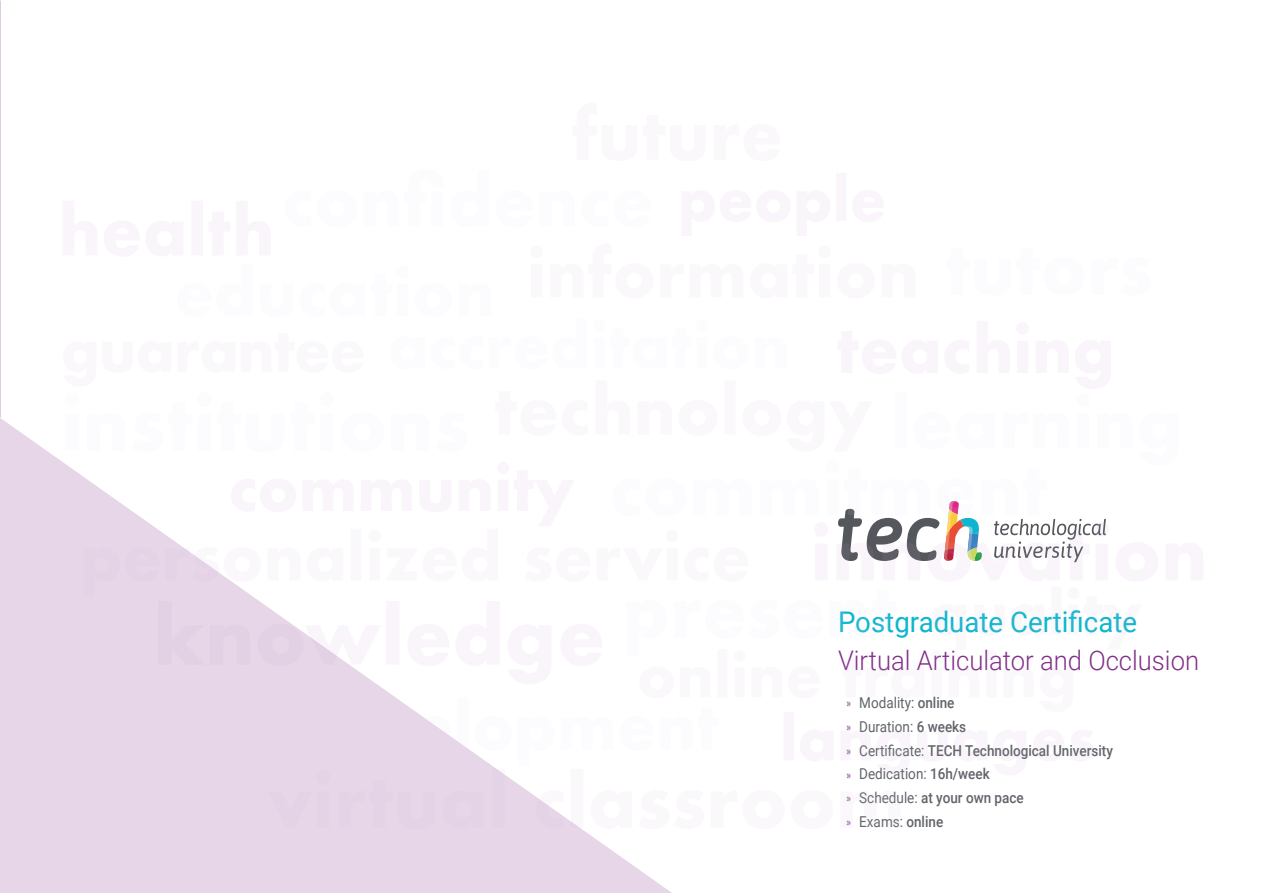
<style>
.page{position:relative;width:1263px;height:893px;background:#fff}
.page>*{position:absolute;margin:0;border:0;box-sizing:border-box;transform-origin:0 0}
.t1{font:28.5px "Roboto";color:#0fb6cf}
.t2{font:300 27px "Roboto";color:#813089;scale:.95 1}
.t3{font:500 15px/23.7px "Roboto";color:#61646a;scale:.9 1}
.s1{font-family:"Myriad Pro";font-weight:400;font-size:12px;color:#813089}
.s2{font-weight:400}
</style>
<div class="page">
<div style="left:0;top:418px;width:672px;height:475px;background:#e6d6e7"></div>
<svg style="left:63px;top:418px;width:1043px;height:411px"></svg>
<h1 class="t1" style="left:838px;top:602px;width:301px">Postgraduate Certificate</h1>
<h2 class="t2" style="left:838px;top:641px;width:382px">Virtual Articulator and Occlusion</h2>
<p class="t3" style="left:846px;top:690px;width:297px"><span class="s1">»</span> <span class="s2">Modality:</span> online<br><span class="s1">»</span> <span class="s2">Duration:</span> 6 weeks<br><span class="s1">»</span> <span class="s2">Certificate:</span> TECH Technological University <span class="s1">»</span> <span class="s2">Dedication:</span> 16h/week<br><span class="s1">»</span> <span class="s2">Schedule:</span> at your own pace<br><span class="s1">»</span> <span class="s2">Exams:</span> online</p>
</div>
